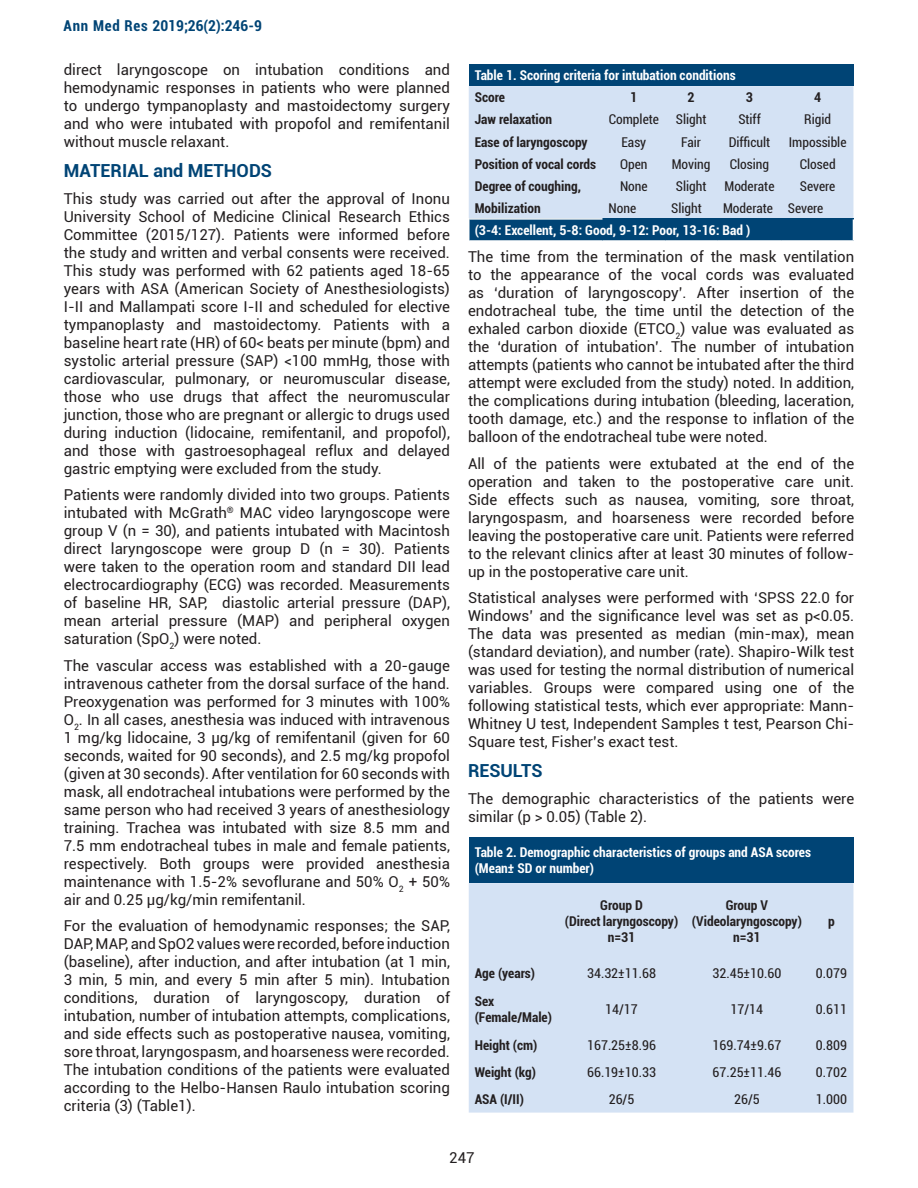
<style>
.page{position:relative;width:918px;height:1188px;background:#fff}
.page>*{position:absolute;margin:0;border:0;box-sizing:border-box;transform-origin:0 0}
.t1{font:700 18px "Roboto";color:#004475}
.t2{font:15px/18px "Roboto";color:#231f20;text-align:justify}
.t3{font:700 condensed 15px "Roboto";letter-spacing:.025em;color:#004475}
.tablo_içerik{font:condensed 13.5px "Roboto";color:#231f20}
.tablo_içerik-2{font:700 condensed 13.5px "Roboto";color:#231f20}
.tablo_başlık{font:700 condensed 13.5px/16.2px "Roboto";color:#fff}
.tablo_alt_yazı{font:700 condensed 13.5px "Roboto";color:#fff}
</style>
<div class="page">
<div style="left:469px;top:65px;width:384px;height:21px;background:#004475"></div>
<div style="left:469px;top:86px;width:384px;height:133px;background:#d4e2f4"></div>
<div style="left:469px;top:219px;width:384px;height:22px;background:#004475"></div>
<hr style="left:468px;top:218px;width:135px;height:2px;background:#fff">
<hr style="left:468px;top:220px;width:2px;height:20px;background:#fff">
<hr style="left:468px;top:240px;width:135px;height:2px;background:#fff">
<hr style="left:603px;top:240px;width:62px;height:2px;background:#fff">
<hr style="left:665px;top:240px;width:52px;height:2px;background:#fff">
<hr style="left:717px;top:240px;width:65px;height:2px;background:#fff">
<hr style="left:782px;top:240px;width:72px;height:2px;background:#fff">
<div style="left:469px;top:837px;width:384px;height:46px;background:#004475"></div>
<div style="left:469px;top:883px;width:384px;height:230px;background:#d4e2f4"></div>
<p class="t3" style="left:64px;top:15px;width:200px">Ann Med Res 2019;26(2):246-9</p>
<p class="t2" style="left:64px;top:60px;width:388px">direct laryngoscope on intubation conditions and hemodynamic responses in patients who were planned to undergo tympanoplasty and mastoidectomy surgery and who were intubated with propofol and remifentanil without muscle relaxant.</p>
<p class="t1" style="left:64px;top:158px;width:210px">MATERIAL and METHODS</p>
<p class="t2" style="left:64px;top:189px;width:388px">This study was carried out after the approval of Inonu University School of Medicine Clinical Research Ethics Committee (2015/127). Patients were informed before the study and written and verbal consents were received.<br>This study was performed with 62 patients aged 18-65 years with ASA (American Society of Anesthesiologists)<br>I-II and Mallampati score I-II and scheduled for elective tympanoplasty and mastoidectomy. Patients with a baseline heart rate (HR) of 60&lt; beats per minute (bpm) and systolic arterial pressure (SAP) &lt;100 mmHg, those with cardiovascular, pulmonary, or neuromuscular disease, those who use drugs that affect the neuromuscular junction, those who are pregnant or allergic to drugs used during induction (lidocaine, remifentanil, and propofol), and those with gastroesophageal reflux and delayed gastric emptying were excluded from the study.</p>
<p class="t2" style="left:64px;top:485px;width:388px">Patients were randomly divided into two groups. Patients intubated with McGrath<sup>®</sup> MAC video laryngoscope were group V (n = 30), and patients intubated with Macintosh direct laryngoscope were group D (n = 30). Patients were taken to the operation room and standard DII lead electrocardiography (ECG) was recorded. Measurements of baseline HR, SAP, diastolic arterial pressure (DAP), mean arterial pressure (MAP) and peripheral oxygen saturation (SpO<sub>2</sub>) were noted.</p>
<p class="t2" style="left:64px;top:656px;width:388px">The vascular access was established with a 20-gauge intravenous catheter from the dorsal surface of the hand.<br>Preoxygenation was performed for 3 minutes with 100% O<sub>2</sub>. In all cases, anesthesia was induced with intravenous 1 mg/kg lidocaine, 3 μg/kg of remifentanil (given for 60 seconds, waited for 90 seconds), and 2.5 mg/kg propofol (given at 30 seconds). After ventilation for 60 seconds with mask, all endotracheal intubations were performed by the same person who had received 3 years of anesthesiology training. Trachea was intubated with size 8.5 mm and 7.5 mm endotracheal tubes in male and female patients, respectively. Both groups were provided anesthesia maintenance with 1.5-2% sevoflurane and 50% O<sub>2</sub> + 50% air and 0.25 μg/kg/min remifentanil.</p>
<p class="t2" style="left:64px;top:916px;width:388px">For the evaluation of hemodynamic responses; the SAP, DAP, MAP, and SpO2 values were recorded, before induction (baseline), after induction, and after intubation (at 1 min, 3 min, 5 min, and every 5 min after 5 min). Intubation conditions, duration of laryngoscopy, duration of intubation, number of intubation attempts, complications, and side effects such as postoperative nausea, vomiting, sore throat, laryngospasm, and hoarseness were recorded.<br>The intubation conditions of the patients were evaluated according to the Helbo-Hansen Raulo intubation scoring criteria (3) (Table1).</p>
<p class="tablo_başlık" style="left:475px;top:67px;width:262px">Table 1. Scoring criteria for intubation conditions</p>
<p class="tablo_içerik-2" style="left:475px;top:88px;width:32px">Score</p>
<p class="tablo_içerik-2" style="left:630px;top:88px;width:9px">1</p>
<p class="tablo_içerik-2" style="left:688px;top:88px;width:9px">2</p>
<p class="tablo_içerik-2" style="left:746px;top:88px;width:9px">3</p>
<p class="tablo_içerik-2" style="left:814px;top:88px;width:9px">4</p>
<p class="tablo_içerik-2" style="left:475px;top:110px;width:79px">Jaw relaxation</p>
<p class="tablo_içerik" style="left:609px;top:110px;width:52px">Complete</p>
<p class="tablo_içerik" style="left:676px;top:110px;width:32px">Slight</p>
<p class="tablo_içerik" style="left:738px;top:110px;width:24px">Stiff</p>
<p class="tablo_içerik" style="left:804px;top:110px;width:28px">Rigid</p>
<p class="tablo_içerik-2" style="left:475px;top:132px;width:114px">Ease of laryngoscopy</p>
<p class="tablo_içerik" style="left:621px;top:132px;width:26px">Easy</p>
<p class="tablo_içerik" style="left:681px;top:132px;width:21px">Fair</p>
<p class="tablo_içerik" style="left:729px;top:132px;width:43px">Difficult</p>
<p class="tablo_içerik" style="left:789px;top:132px;width:59px">Impossible</p>
<p class="tablo_içerik-2" style="left:475px;top:154px;width:123px">Position of vocal cords</p>
<p class="tablo_içerik" style="left:620px;top:154px;width:29px">Open</p>
<p class="tablo_içerik" style="left:672px;top:154px;width:40px">Moving</p>
<p class="tablo_içerik" style="left:730px;top:154px;width:41px">Closing</p>
<p class="tablo_içerik" style="left:800px;top:154px;width:37px">Closed</p>
<p class="tablo_içerik-2" style="left:475px;top:176px;width:108px">Degree of coughing,</p>
<p class="tablo_içerik" style="left:620px;top:177px;width:29px">None</p>
<p class="tablo_içerik" style="left:676px;top:177px;width:32px">Slight</p>
<p class="tablo_içerik" style="left:725px;top:177px;width:52px">Moderate</p>
<p class="tablo_içerik" style="left:800px;top:177px;width:37px">Severe</p>
<p class="tablo_içerik-2" style="left:475px;top:199px;width:68px">Mobilization</p>
<p class="tablo_içerik" style="left:609px;top:199px;width:29px">None</p>
<p class="tablo_içerik" style="left:671px;top:199px;width:32px">Slight</p>
<p class="tablo_içerik" style="left:723px;top:199px;width:52px">Moderate</p>
<p class="tablo_içerik" style="left:788px;top:199px;width:37px">Severe</p>
<p class="tablo_alt_yazı" style="left:475px;top:221px;width:277px">(3-4: Excellent, 5-8: Good, 9-12: Poor, 13-16: Bad )</p>
<p class="t2" style="left:468px;top:247px;width:388px">The time from the termination of the mask ventilation to the appearance of the vocal cords was evaluated as ‘duration of laryngoscopy’. After insertion of the endotracheal tube, the time until the detection of the exhaled carbon dioxide (ETCO<sub>2</sub>) value was evaluated as the ‘duration of intubation’. The number of intubation attempts (patients who cannot be intubated after the third attempt were excluded from the study) noted. In addition, the complications during intubation (bleeding, laceration, tooth damage, etc.) and the response to inflation of the balloon of the endotracheal tube were noted.</p>
<p class="t2" style="left:468px;top:454px;width:388px">All of the patients were extubated at the end of the operation and taken to the postoperative care unit.<br>Side effects such as nausea, vomiting, sore throat, laryngospasm, and hoarseness were recorded before leaving the postoperative care unit. Patients were referred to the relevant clinics after at least 30 minutes of follow&shy;up in the postoperative care unit.</p>
<p class="t2" style="left:468px;top:588px;width:388px">Statistical analyses were performed with ‘SPSS 22.0 for Windows’ and the significance level was set as p&lt;0.05.<br>The data was presented as median (min-max), mean (standard deviation), and number (rate). Shapiro-Wilk test was used for testing the normal distribution of numerical variables. Groups were compared using one of the following statistical tests, which ever appropriate: Mann-Whitney U test, Independent Samples t test, Pearson Chi-Square test, Fisher’s exact test.</p>
<p class="t1" style="left:468px;top:758px;width:76px">RESULTS</p>
<p class="t2" style="left:468px;top:789px;width:388px">The demographic characteristics of the patients were similar (p &gt; 0.05) (Table 2).</p>
<p class="tablo_başlık" style="left:475px;top:843px;width:338px">Table 2. Demographic characteristics of groups and ASA scores (Mean± SD or number)</p>
<p class="tablo_içerik-2" style="left:600px;top:896px;width:44px">Group D</p>
<p class="tablo_içerik-2" style="left:565px;top:912px;width:115px">(Direct laryngoscopy)</p>
<p class="tablo_içerik-2" style="left:608px;top:928px;width:29px">n=31</p>
<p class="tablo_içerik-2" style="left:726px;top:896px;width:44px">Group V</p>
<p class="tablo_içerik-2" style="left:692px;top:912px;width:111px">(Videolaryngoscopy)</p>
<p class="tablo_içerik-2" style="left:733px;top:928px;width:29px">n=31</p>
<p class="tablo_içerik-2" style="left:828px;top:912px;width:8px">p</p>
<p class="tablo_içerik-2" style="left:475px;top:963px;width:62px">Age (years)</p>
<p class="tablo_içerik" style="left:587px;top:963px;width:70px">34.32±11.68</p>
<p class="tablo_içerik" style="left:712px;top:963px;width:70px">32.45±10.60</p>
<p class="tablo_içerik" style="left:816px;top:963px;width:33px">0.079</p>
<p class="tablo_içerik-2" style="left:475px;top:992px;width:21px">Sex</p>
<p class="tablo_içerik-2" style="left:475px;top:1008px;width:79px">(Female/Male)</p>
<p class="tablo_içerik" style="left:605px;top:1000px;width:34px">14/17</p>
<p class="tablo_içerik" style="left:731px;top:1000px;width:34px">17/14</p>
<p class="tablo_içerik" style="left:816px;top:1000px;width:33px">0.611</p>
<p class="tablo_içerik-2" style="left:475px;top:1036px;width:64px">Height (cm)</p>
<p class="tablo_içerik" style="left:587px;top:1036px;width:70px">167.25±8.96</p>
<p class="tablo_içerik" style="left:712px;top:1036px;width:70px">169.74±9.67</p>
<p class="tablo_içerik" style="left:816px;top:1036px;width:33px">0.809</p>
<p class="tablo_içerik-2" style="left:475px;top:1063px;width:63px">Weight (kg)</p>
<p class="tablo_içerik" style="left:587px;top:1063px;width:70px">66.19±10.33</p>
<p class="tablo_içerik" style="left:712px;top:1063px;width:70px">67.25±11.46</p>
<p class="tablo_içerik" style="left:816px;top:1063px;width:33px">0.702</p>
<p class="tablo_içerik-2" style="left:475px;top:1090px;width:51px">ASA (I/II)</p>
<p class="tablo_içerik" style="left:609px;top:1090px;width:27px">26/5</p>
<p class="tablo_içerik" style="left:734px;top:1090px;width:27px">26/5</p>
<p class="tablo_içerik" style="left:816px;top:1090px;width:33px">1.000</p>
<p class="t2" style="left:449px;top:1148px;width:27px">247</p>
</div>
